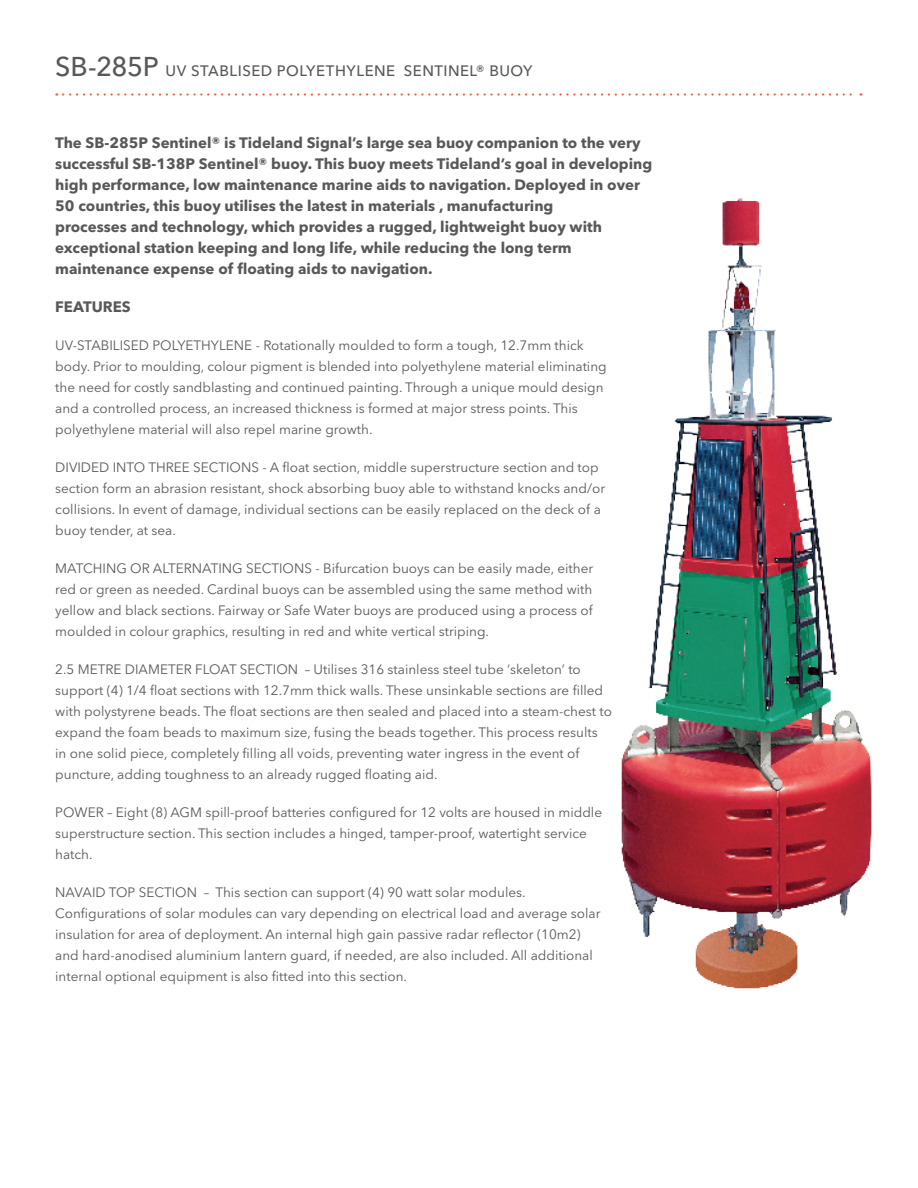
<style>
.page{position:relative;width:918px;height:1188px;background:#fff}
.page>*{position:absolute;margin:0;border:0;box-sizing:border-box;transform-origin:0 0}
.t1{font:700 15px/21px "Avenir Next LT Pro";color:#57585a}
.t2{font:500 15px "Avenir Next LT Pro";letter-spacing:.035em;color:#57585a}
.t3{font:13.5px/21px "Avenir Next LT Pro";color:#57585a}
.s1{font-size:27px}
</style>
<div class="page">
<img style="left:621px;top:198px;width:251px;height:791px">
<svg style="left:63px;top:93px;width:799px;height:3px"></svg>
<p class="t2" style="left:55px;top:62px;width:479px"><span class="s1">SB-285P</span> UV STABLISED POLYETHYLENE SENTINEL® BUOY</p>
<p class="t1" style="left:55px;top:132px;width:599px">The SB-285P Sentinel® is Tideland Signal’s large sea buoy companion to the very successful SB-138P Sentinel® buoy. This buoy meets Tideland’s goal in developing high performance, low maintenance marine aids to navigation. Deployed in over 50 countries, this buoy utilises the latest in materials , manufacturing<br>processes and technology, which provides a rugged, lightweight buoy with exceptional station keeping and long life, while reducing the long term maintenance expense of floating aids to navigation.</p>
<p class="t1" style="left:55px;top:296px;width:77px">FEATURES</p>
<p class="t3" style="left:55px;top:335px;width:553px">UV-STABILISED POLYETHYLENE - Rotationally moulded to form a tough, 12.7mm thick body. Prior to moulding, colour pigment is blended into polyethylene material eliminating the need for costly sandblasting and continued painting. Through a unique mould design and a controlled process, an increased thickness is formed at major stress points. This polyethylene material will also repel marine growth.</p>
<p class="t3" style="left:55px;top:457px;width:551px">DIVIDED INTO THREE SECTIONS - A float section, middle superstructure section and top section form an abrasion resistant, shock absorbing buoy able to withstand knocks and/or collisions. In event of damage, individual sections can be easily replaced on the deck of a buoy tender, at sea.</p>
<p class="t3" style="left:55px;top:558px;width:540px;text-align:justify">MATCHING OR ALTERNATING SECTIONS - Bifurcation buoys can be easily made, either red or green as needed. Cardinal buoys can be assembled using the same method with yellow and black sections. Fairway or Safe Water buoys are produced using a process of moulded in colour graphics, resulting in red and white vertical striping.</p>
<p class="t3" style="left:55px;top:659px;width:558px">2.5 METRE DIAMETER FLOAT SECTION – Utilises 316 stainless steel tube ‘skeleton’ to support (4) 1/4 float sections with 12.7mm thick walls. These unsinkable sections are filled with polystyrene beads. The float sections are then sealed and placed into a steam-chest to expand the foam beads to maximum size, fusing the beads together. This process results in one solid piece, completely filling all voids, preventing water ingress in the event of puncture, adding toughness to an already rugged floating aid.</p>
<p class="t3" style="left:55px;top:802px;width:548px">POWER – Eight (8) AGM spill-proof batteries configured for 12 volts are housed in middle superstructure section. This section includes a hinged, tamper-proof, watertight service hatch.</p>
<p class="t3" style="left:55px;top:882px;width:547px">NAVAID TOP SECTION – This section can support (4) 90 watt solar modules.<br>Configurations of solar modules can vary depending on electrical load and average solar insulation for area of deployment. An internal high gain passive radar reflector (10m2) and hard-anodised aluminium lantern guard, if needed, are also included. All additional internal optional equipment is also fitted into this section.</p>
</div>
